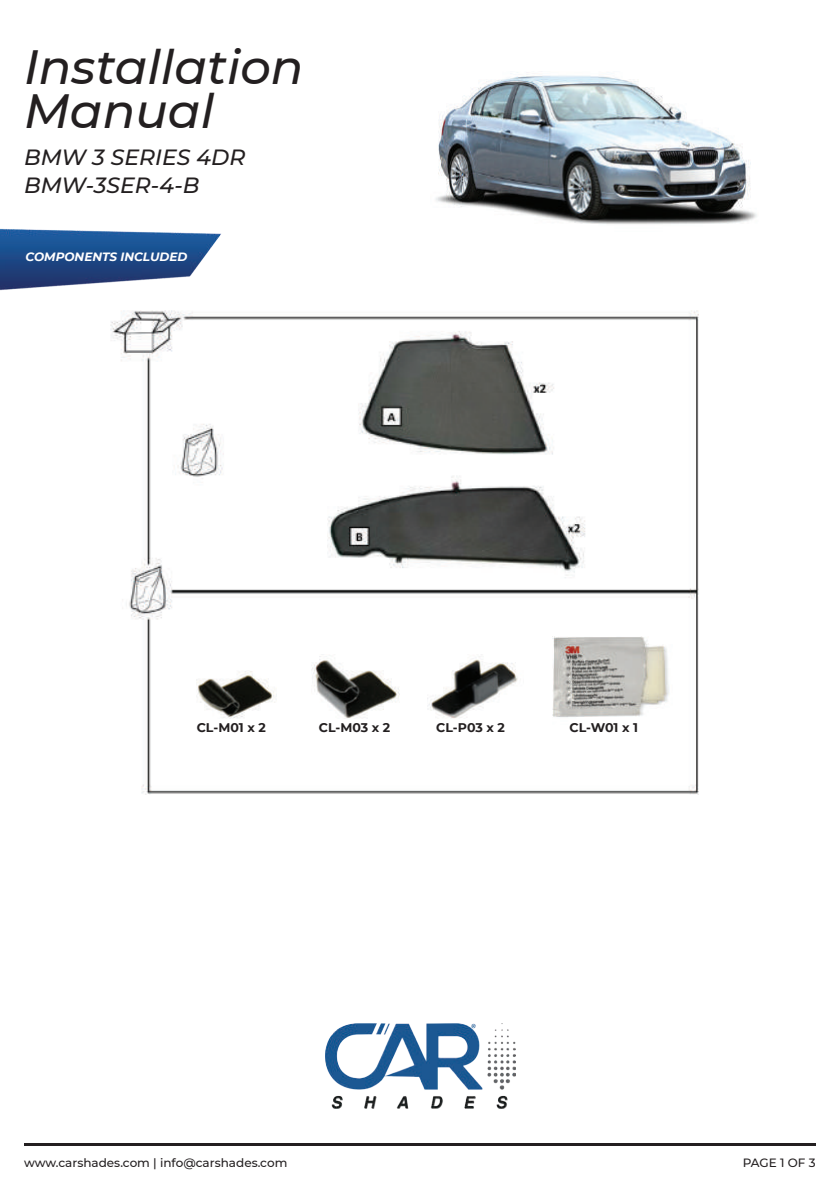
<style>
.page{position:relative;width:840px;height:1191px;background:#fff}
.page>*{position:absolute;margin:0;border:0;box-sizing:border-box;transform-origin:0 0}
.t1{font:italic 500 48px/44px "Montserrat";color:#231f20}
.t2{font:italic 500 22px/28px "Montserrat";color:#231f20}
.t3{font:700 12.6px "Montserrat";color:#231f20}
.t4{font:500 12px "Montserrat";color:#231f20}
.t5{font:italic 700 12px "Montserrat";color:#fff}
</style>
<div class="page">
<img style="left:435px;top:72px;width:322px;height:152px">
<img style="left:0;top:228px;width:221px;height:63px">
<img style="left:110px;top:310px;width:589px;height:485px">
<img style="left:295px;top:638px;width:111px;height:97px">
<img style="left:172px;top:638px;width:111px;height:97px">
<img style="left:411px;top:638px;width:118px;height:97px">
<img style="left:544px;top:620px;width:131px;height:107px">
<img style="left:325px;top:1023px;width:190px;height:85px">
<hr style="left:24px;top:1143px;width:791px;height:2px;background:#231f20">
<h1 class="t1" style="left:24px;top:43px;width:281px">Installation<br>Manual</h1>
<h2 class="t2" style="left:24px;top:143px;width:223px">BMW 3 SERIES 4DR<br>BMW-3SER-4-B</h2>
<p class="t5" style="left:25px;top:248px;width:163px">COMPONENTS INCLUDED</p>
<p class="t3" style="left:197px;top:718px;width:70px">CL-M01 x 2</p>
<p class="t3" style="left:318px;top:718px;width:73px">CL-M03 x 2</p>
<p class="t3" style="left:436px;top:718px;width:70px">CL-P03 x 2</p>
<p class="t3" style="left:569px;top:718px;width:70px">CL-W01 x 1</p>
<p class="t4" style="left:24px;top:1153px;width:265px">www.carshades.com | info@carshades.com</p>
<p class="t4" style="left:742px;top:1153px;width:74px">PAGE 1 OF 3</p>
</div>
